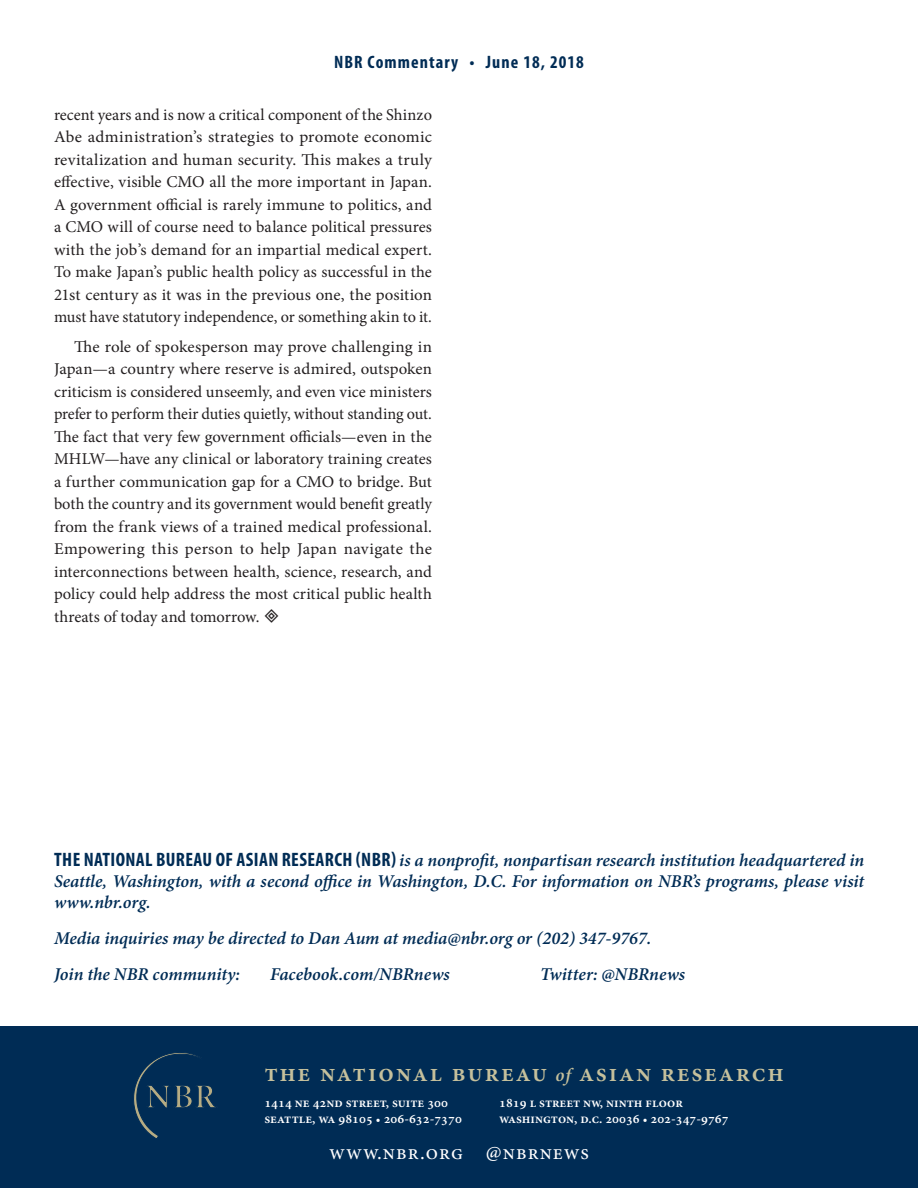
<style>
.page{position:relative;width:918px;height:1188px;background:#fff}
.page>*{position:absolute;margin:0;border:0;box-sizing:border-box;transform-origin:0 0}
.t1{font:600 25.5px "Minion Pro";letter-spacing:.065em;color:#c5c09c}
.Expert_Commentary__A{font:21px "Minion Pro";letter-spacing:.05em;color:#fff}
.PR__Author_Bio_Title{font:italic 600 18px/21px "Minion Pro";letter-spacing:-.005em;color:#002c55;text-align:justify}
.t2{font:700 condensed 18px "Myriad Pro";letter-spacing:.06em;color:#002c55}
.Expert_Commentary__B{font:16.5px/22.5px "Minion Pro";color:#231f20;text-align:justify}
.Expert_Commentary__A-2{font:600 13.5px "Minion Pro";color:#fff}
.s1{font-family:"Myriad Pro";font-weight:700;font-style:normal;font-stretch:condensed;font-size:19.5px}
.s2{font-style:italic;font-size:18.75px}
.s3{font-size:12px}
</style>
<div class="page">
<div style="left:0;top:1026px;width:918px;height:162px;background:#002c55"></div>
<svg style="left:133px;top:1053px;width:83px;height:85px"></svg>
<p class="t2" style="left:334px;top:50px;width:251px">NBR Commentary • June 18, 2018</p>
<p class="Expert_Commentary__B" style="left:54px;top:104px;width:380px">recent years and is now a critical component of the Shinzo Abe administration’s strategies to promote economic revitalization and human security. This makes a truly effective, visible CMO all the more important in Japan.<br>A government official is rarely immune to politics, and a CMO will of course need to balance political pressures with the job’s demand for an impartial medical expert.<br>To make Japan’s public health policy as successful in the 21st century as it was in the previous one, the position must have statutory independence, or something akin to it.</p>
<p class="Expert_Commentary__B" style="left:54px;top:335px;width:380px;text-indent:20px">The role of spokesperson may prove challenging in Japan—a country where reserve is admired, outspoken criticism is considered unseemly, and even vice ministers prefer to perform their duties quietly, without standing out.<br>The fact that very few government officials—even in the MHLW—have any clinical or laboratory training creates a further communication gap for a CMO to bridge. But both the country and its government would benefit greatly from the frank views of a trained medical professional.<br>Empowering this person to help Japan navigate the interconnections between health, science, research, and policy could help address the most critical public health threats of today and tomorrow.</p>
<p class="PR__Author_Bio_Title" style="left:54px;top:851px;width:812px"><span class="s1">THE NATIONAL BUREAU OF ASIAN RESEARCH (NBR)</span> is a nonprofit, nonpartisan research institution headquartered in Seattle, Washington, with a second office in Washington, D.C. For information on NBR’s programs, please visit www.nbr.org.</p>
<p class="PR__Author_Bio_Title" style="left:54px;top:929px;width:599px">Media inquiries may be directed to Dan Aum at media@nbr.org or (202) 347-9767.</p>
<p class="PR__Author_Bio_Title" style="left:54px;top:965px;width:187px">Join the NBR community:</p>
<p class="PR__Author_Bio_Title" style="left:270px;top:965px;width:181px">Facebook.com/NBRnews</p>
<p class="PR__Author_Bio_Title" style="left:540px;top:965px;width:147px">Twitter: @NBRnews</p>
<p class="t1" style="left:264px;top:1058px;width:521px">the national bureau <span class="s2">of</span> asian research</p>
<p class="Expert_Commentary__A-2" style="left:499px;top:1094px;width:185px">1819 l street nw, ninth floor</p>
<p class="Expert_Commentary__A-2" style="left:499px;top:1111px;width:231px">washington, d.c. 20036 <span class="s3">•</span> 202-347-9767</p>
<p class="Expert_Commentary__A-2" style="left:264px;top:1094px;width:185px">1414 ne 42nd street, suite 300</p>
<p class="Expert_Commentary__A-2" style="left:264px;top:1111px;width:199px">seattle, wa 98105 <span class="s3">•</span> 206-632-7370</p>
<p class="Expert_Commentary__A" style="left:329px;top:1138px;width:261px">www.nbr.org @nbrnews</p>
</div>
